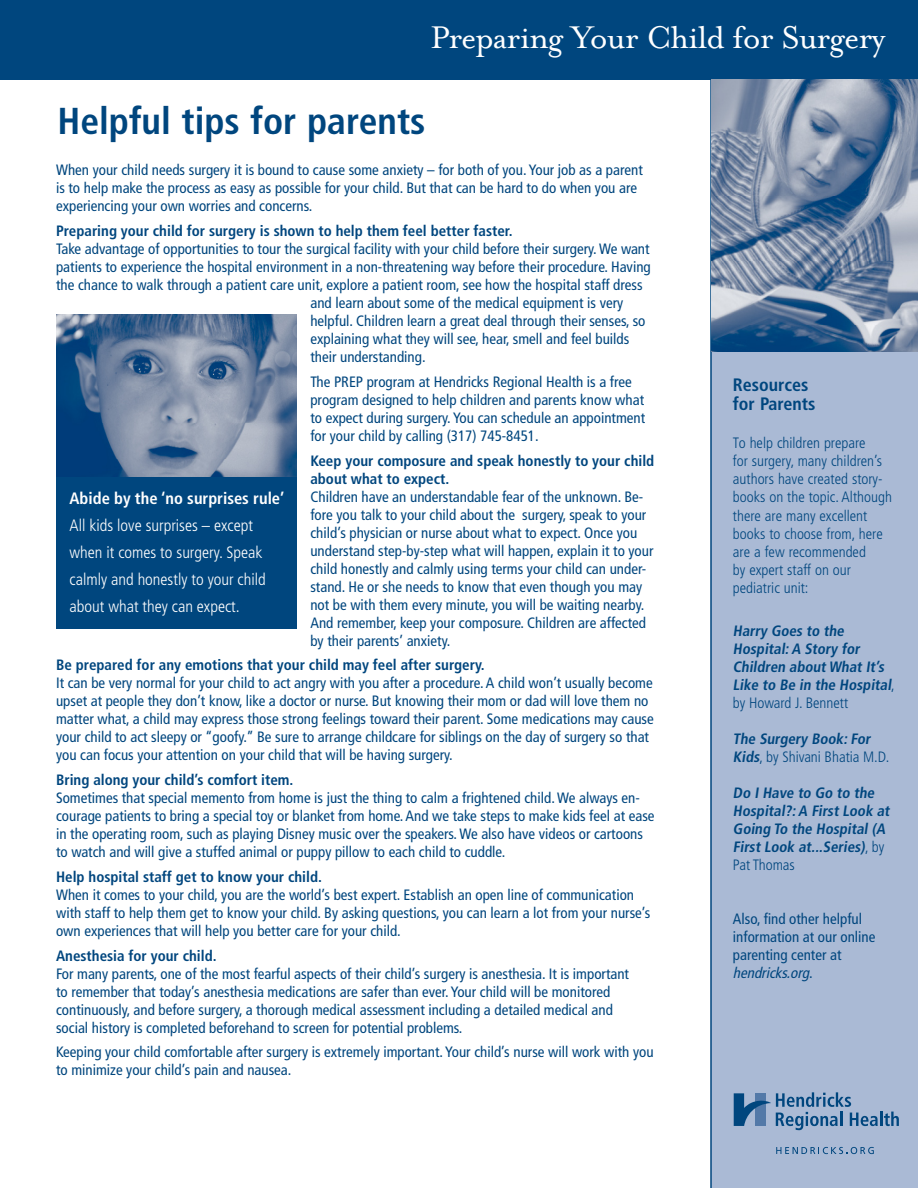
<style>
.page{position:relative;width:918px;height:1188px;background:#fff}
.page>*{position:absolute;margin:0;border:0;box-sizing:border-box;transform-origin:0 0}
.t1{font:700 condensed 37.5px "Frutiger LT Std";color:#00467e}
.t2{font:36px "Mrs Eaves OT";letter-spacing:-.025em;color:#fff}
.t3{font:700 condensed 18px/19.5px "Frutiger LT Std";color:#00467e}
.t4{font:300 condensed 16.5px/27px "Frutiger LT Std";color:#fff}
.t5{font:condensed 15px/18px "Frutiger LT Std";color:#00467e}
.t6{font:700 condensed 15px/18px "Frutiger LT Std";color:#00467e}
.t7{font:300 condensed 15px/18px "Frutiger LT Std";color:#00467e}
.s1{font-weight:700}
.s2{font-weight:300}
.s3{font-style:italic}
</style>
<div class="page">
<div style="left:712px;top:104px;width:206px;height:1084px;background:#aabad5"></div>
<div style="left:0;top:0;width:918px;height:80px;background:#00467e"></div>
<hr style="left:710px;top:75px;width:2px;height:1113px;background:#00467e">
<img style="left:711px;top:80px;width:207px;height:271px">
<img style="left:56px;top:314px;width:241px;height:164px">
<div style="left:56px;top:478px;width:241px;height:151px;background:#00467e"></div>
<svg style="left:734px;top:1092px;width:165px;height:38px"></svg>
<svg style="left:776px;top:1147px;width:98px;height:7px"></svg>
<p class="t2" style="left:430px;top:17px;width:456px">Preparing Your Child for Surgery</p>
<p class="t1" style="left:58px;top:98px;width:369px">Helpful tips for parents</p>
<p class="t5" style="left:56px;top:161px;width:588px">When your child needs surgery it is bound to cause some anxiety – for both of you. Your job as a parent is to help make the process as easy as possible for your child. But that can be hard to do when you are experiencing your own worries and concerns.</p>
<p class="t6" style="left:56px;top:222px;width:458px">Preparing your child for surgery is shown to help them feel better faster.</p>
<p class="t5" style="left:56px;top:240px;width:595px">Take advantage of opportunities to tour the surgical facility with your child before their surgery. We want</p>
<p class="t5" style="left:56px;top:258px;width:596px">patients to experience the hospital environment in a non-threatening way before their procedure. Having</p>
<p class="t5" style="left:56px;top:276px;width:588px">the chance to walk through a patient care unit, explore a patient room, see how the hospital staff dress</p>
<p class="t5" style="left:310px;top:294px;width:314px">and learn about some of the medical equipment is very</p>
<p class="t5" style="left:310px;top:312px;width:337px">helpful. Children learn a great deal through their senses, so</p>
<p class="t5" style="left:310px;top:330px;width:320px">explaining what they will see, hear, smell and feel builds</p>
<p class="t5" style="left:310px;top:348px;width:117px">their understanding.</p>
<p class="t5" style="left:310px;top:373px;width:336px">The PREP program at Hendricks Regional Health is a free program designed to help children and parents know what to expect during surgery. You can schedule an appointment for your child by calling (317) 745-8451.</p>
<p class="t6" style="left:310px;top:451px;width:345px">Keep your composure and speak honestly to your child about what to expect.</p>
<p class="t5" style="left:310px;top:487px;width:345px">Children have an understandable fear of the unknown. Be&shy;fore you talk to your child about the surgery, speak to your child’s physician or nurse about what to expect. Once you understand step-by-step what will happen, explain it to your child honestly and calmly using terms your child can under&shy;stand. He or she needs to know that even though you may not be with them every minute, you will be waiting nearby.<br>And remember, keep your composure. Children are affected by their parents’ anxiety.</p>
<p class="t5" style="left:56px;top:656px;width:599px"><span class="s1">Be prepared for any emotions that your child may feel after surgery.<br></span>It can be very normal for your child to act angry with you after a procedure. A child won’t usually become upset at people they don’t know, like a doctor or nurse. But knowing their mom or dad will love them no matter what, a child may express those strong feelings toward their parent. Some medications may cause your child to act sleepy or “goofy.” Be sure to arrange childcare for siblings on the day of surgery so that you can focus your attention on your child that will be having surgery.</p>
<p class="t6" style="left:56px;top:771px;width:239px">Bring along your child’s comfort item.</p>
<p class="t5" style="left:56px;top:789px;width:600px">Sometimes that special memento from home is just the thing to calm a frightened child. We always en&shy;courage patients to bring a special toy or blanket from home. And we take steps to make kids feel at ease in the operating room, such as playing Disney music over the speakers. We also have videos or cartoons to watch and will give a stuffed animal or puppy pillow to each child to cuddle.</p>
<p class="t6" style="left:56px;top:868px;width:267px">Help hospital staff get to know your child.</p>
<p class="t5" style="left:56px;top:886px;width:596px">When it comes to your child, you are the world’s best expert. Establish an open line of communication with staff to help them get to know your child. By asking questions, you can learn a lot from your nurse’s own experiences that will help you better care for your child.</p>
<p class="t6" style="left:56px;top:946px;width:162px">Anesthesia for your child.</p>
<p class="t5" style="left:56px;top:964px;width:575px">For many parents, one of the most fearful aspects of their child’s surgery is anesthesia. It is important to remember that today’s anesthesia medications are safer than ever. Your child will be monitored continuously, and before surgery, a thorough medical assessment including a detailed medical and social history is completed beforehand to screen for potential problems.</p>
<p class="t5" style="left:56px;top:1043px;width:599px">Keeping your child comfortable after surgery is extremely important. Your child’s nurse will work with you to minimize your child’s pain and nausea.</p>
<p class="t4" style="left:70px;top:485px;width:216px"><span class="s1">Abide by the ‘no surprises rule’<br></span>All kids love surprises – except when it comes to surgery. Speak calmly and honestly to your child about what they can expect.</p>
<p class="t3" style="left:733px;top:375px;width:84px">Resources for Parents</p>
<p class="t7" style="left:733px;top:434px;width:160px">To help children prepare<br>for surgery, many children’s authors have created story&shy;books on the topic. Although there are many excellent books to choose from, here are a few recommended<br>by expert staff on our pediatric unit:</p>
<p class="t6" style="left:733px;top:621px;width:163px">Harry Goes to the<br>Hospital:A Story for<br>Children about What It’s<br>Like to Be in the Hospital<span class="s2">, by Howard J. Bennett</span></p>
<p class="t6" style="left:733px;top:729px;width:158px">The Surgery Book:For<br>Kids<span class="s2">, by Shivani Bhatia M.D.</span></p>
<p class="t6" style="left:733px;top:783px;width:161px">Do I Have to Go to the<br>Hospital?:A First Look at<br>Going To the Hospital (A<br>First Look at...Series)<span class="s2">, b y<br>Pat Thomas</span></p>
<p class="t5" style="left:733px;top:910px;width:144px">Also, find other helpful information at our online parenting center at <span class="s3">hendricks.org</span>.</p>
</div>
